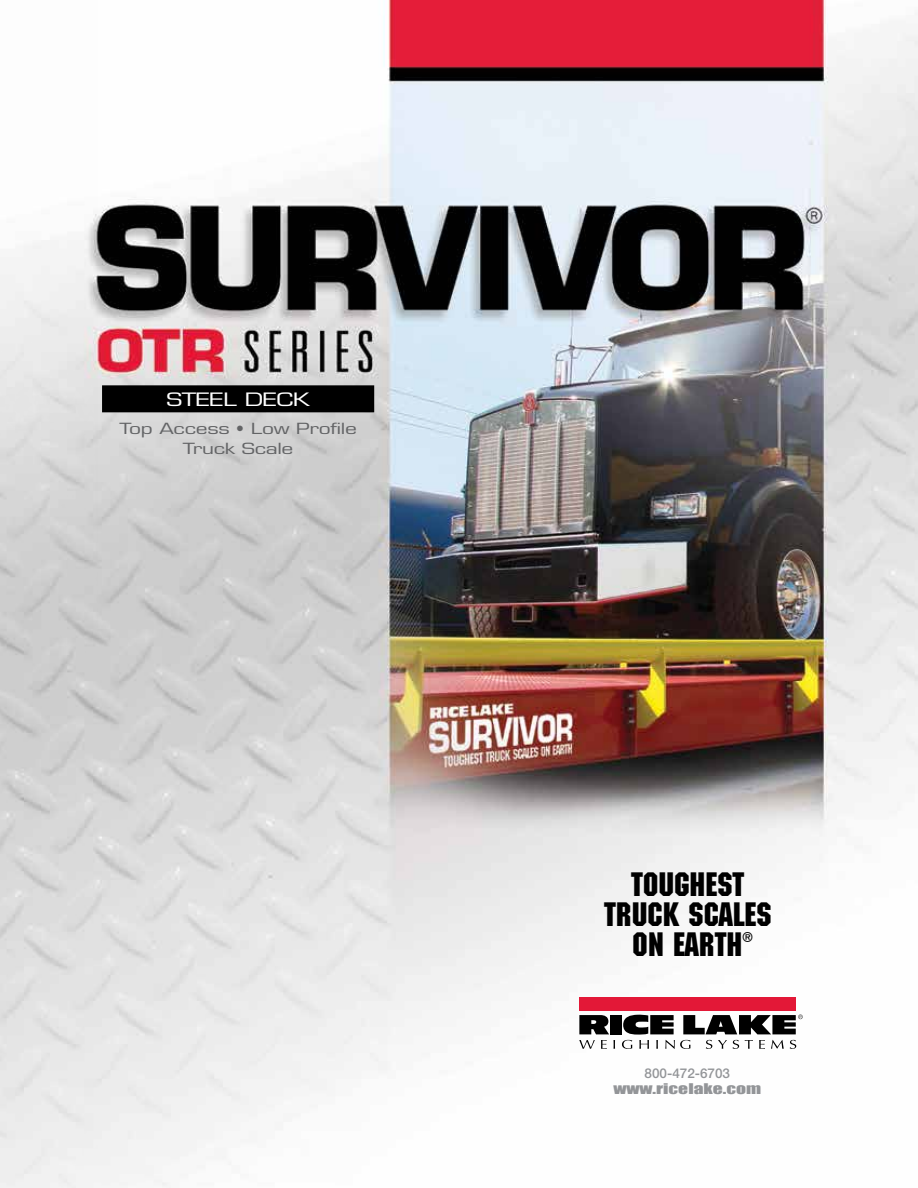
<style>
.page{position:relative;width:918px;height:1188px;background:#fff}
.page>*{position:absolute;margin:0;border:0;box-sizing:border-box;transform-origin:0 0}
.t1{font:33px/30px "Machine Std";color:#000;text-align:center}
.t2{font:18px "Eurostile LT Std";letter-spacing:-.02em;color:#fff;scale:1.4 1}
.t3{font:15px/19.5px "Eurostile LT Std";letter-spacing:-.015em;color:#636466;text-align:center;scale:1.4 1}
.t4{font:13.95px "Machine Std";color:#000}
.t5{font:13.5px "Impact";color:#939598;scale:1.45 1}
.t6{font:500 13.5px "Helvetica Neue LT Std";color:#939598}
</style>
<div class="page">
<img style="left:0;top:0;width:918px;height:1188px">
<div style="left:579px;top:997px;width:217px;height:14px;background:#e31837"></div>
<svg style="left:579px;top:1015px;width:30px;height:19px"></svg>
<div style="left:610px;top:1015px;width:12px;height:19px;background:#000"></div>
<svg style="left:579px;top:1040px;width:16px;height:9px"></svg>
<svg style="left:601px;top:1040px;width:6px;height:9px"></svg>
<svg style="left:622px;top:1015px;width:181px;height:34px"></svg>
<div style="left:102px;top:385px;width:272px;height:27px;background:#000"></div>
<p class="t2" style="left:166px;top:388px;width:104px">STEEL DECK</p>
<p class="t3" style="left:119px;top:419px;width:171px">Top Access • Low Profile<br>Truck Scale</p>
<h1 class="t1" style="left:604px;top:871px;width:169px">TOUGHEST<br>TRUCK SCALES<br>ON EARTH</h1>
<p class="t4" style="left:742px;top:929px;width:12px">®</p>
<p class="t6" style="left:645px;top:1065px;width:87px">800-472-6703</p>
<p class="t5" style="left:613px;top:1078px;width:104px">www.ricelake.com</p>
</div>
